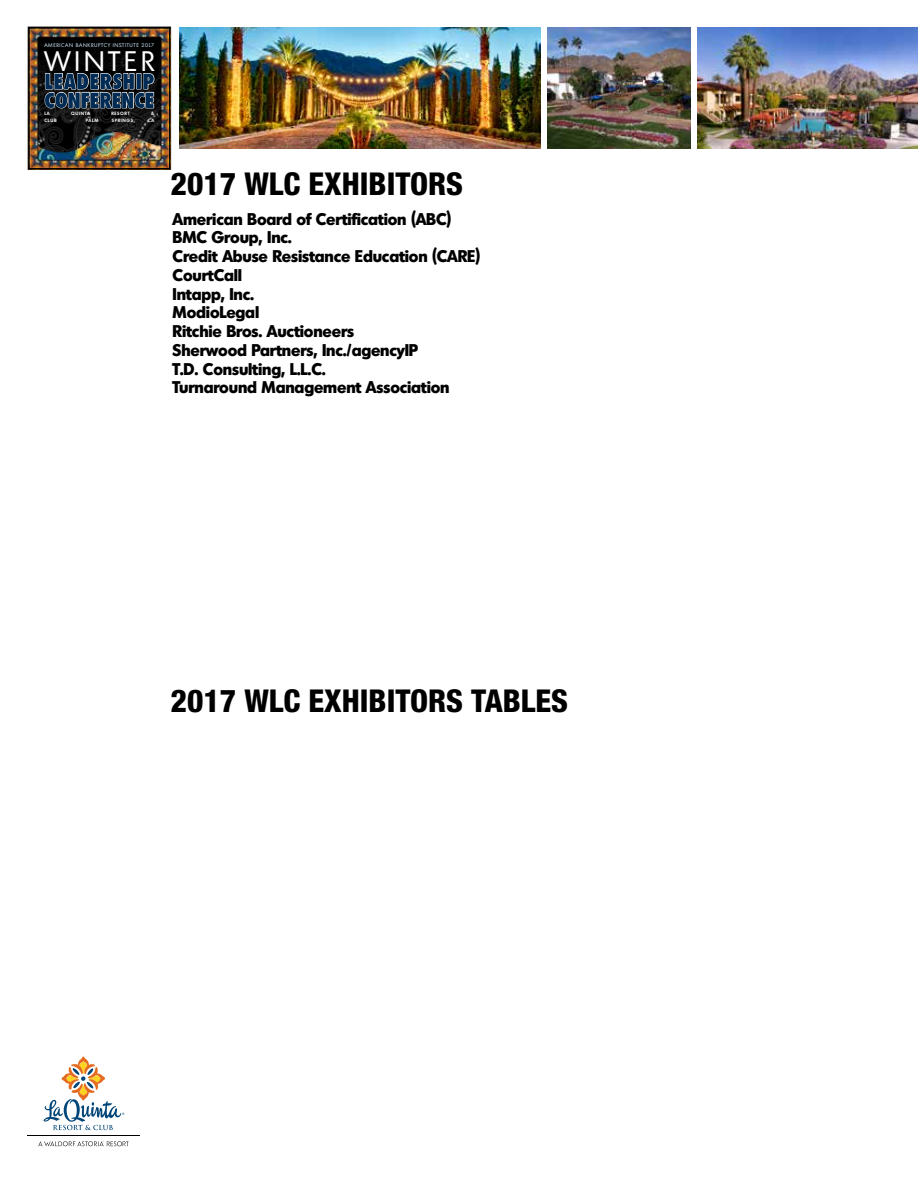
<style>
.page{position:relative;width:918px;height:1188px;background:#fff}
.page>*{position:absolute;margin:0;border:0;box-sizing:border-box;transform-origin:0 0}
.t1{font:800 condensed 31.5px "Helvetica Neue LT Std";color:#000}
.t2{font:27.45px "Montreal Serial";letter-spacing:.145em;color:#fff}
.t3{font:800 condensed 20.4px/18.9px "Futura";letter-spacing:.02em;color:#002b54}
.t4{font:800 16.5px/18.8px "Montreal Serial";letter-spacing:-.01em;color:#000}
.t5{font:5.25px "Montreal Serial";letter-spacing:.12em;color:#cfedfc}
.t6{font:700 4.5px "Montreal Serial";letter-spacing:.13em;color:#fff}
</style>
<div class="page">
<img style="left:179px;top:27px;width:362px;height:121px">
<img style="left:547px;top:27px;width:144px;height:121px">
<img style="left:698px;top:27px;width:220px;height:121px">
<img style="left:27px;top:26px;width:145px;height:144px">
<svg style="left:44px;top:1057px;width:80px;height:73px"></svg>
<svg style="left:38px;top:1141px;width:91px;height:5px"></svg>
<hr style="left:27px;top:1136px;width:113px;height:1px;background:#000">
<p class="t5" style="left:44px;top:42px;width:111px">AMERICAN BANKRUPTCY INSTITUTE 2017</p>
<h2 class="t2" style="left:44px;top:43px;width:111px">WINTER</h2>
<p class="t3" style="left:44px;top:72px;width:111px">LEADERSHIP<br>CONFERENCE</p>
<p class="t6" style="left:44px;top:110px;width:7px">LA</p>
<p class="t6" style="left:71px;top:110px;width:20px">QUINTA</p>
<p class="t6" style="left:111px;top:110px;width:20px">RESORT</p>
<p class="t6" style="left:151px;top:110px;width:5px">&amp;</p>
<p class="t6" style="left:44px;top:117px;width:14px">CLUB</p>
<p class="t6" style="left:70px;top:117px;width:4px">•</p>
<p class="t6" style="left:86px;top:117px;width:14px">PALM</p>
<p class="t6" style="left:112px;top:117px;width:24px">SPRINGS,</p>
<p class="t6" style="left:148px;top:117px;width:8px">CA</p>
<h1 class="t1" style="left:171px;top:165px;width:294px">2017 WLC EXHIBITORS</h1>
<p class="t4" style="left:173px;top:209px;width:309px">American Board of Certification (ABC)<br>BMC Group, Inc.<br>Credit Abuse Resistance Education (CARE)<br>CourtCall<br>Intapp, Inc.<br>ModioLegal<br>Ritchie Bros. Auctioneers<br>Sherwood Partners, Inc./agencyIP<br>T.D. Consulting, L.L.C.<br>Turnaround Management Association</p>
<h1 class="t1" style="left:171px;top:681px;width:399px">2017 WLC EXHIBITORS TABLES</h1>
</div>
